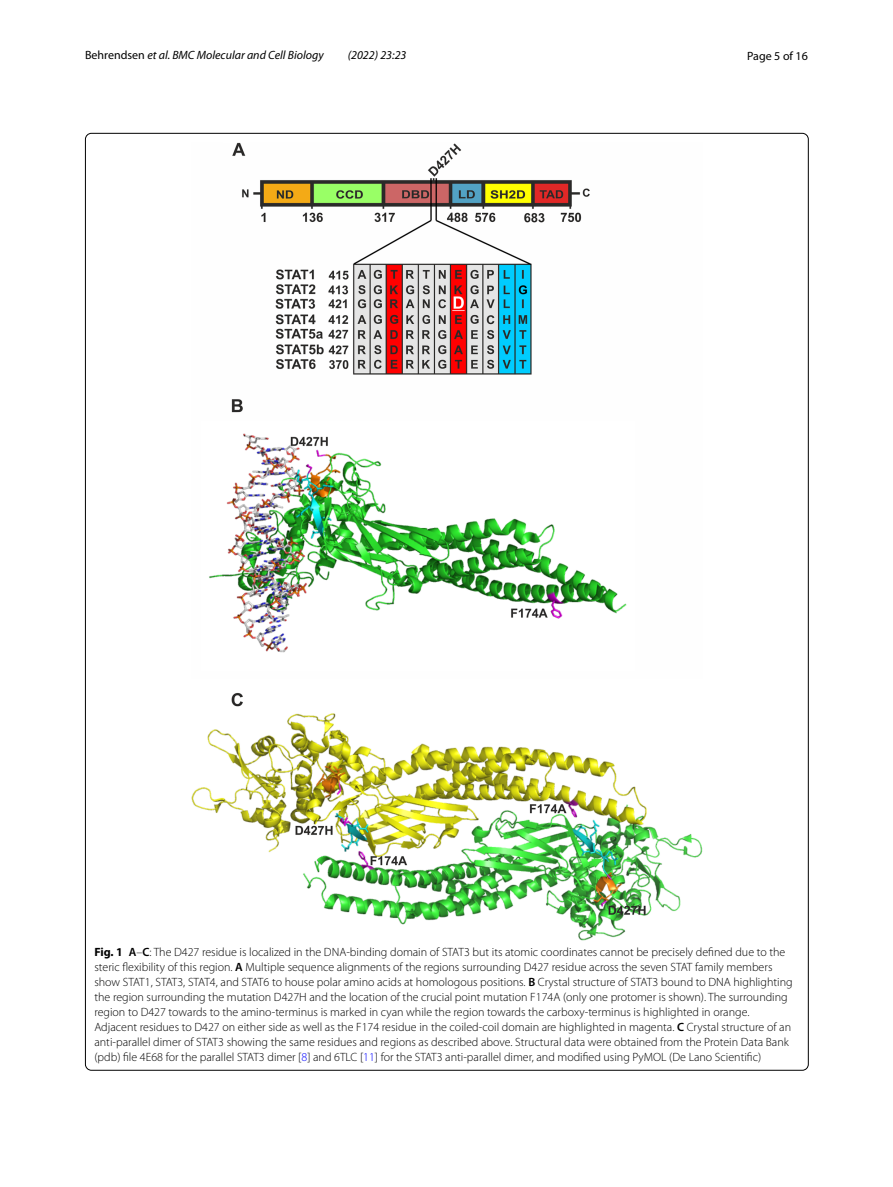
<style>
.page{position:relative;width:893px;height:1187px;background:#fff}
.page>*{position:absolute;margin:0;border:0;box-sizing:border-box;transform-origin:0 0}
.t1{font:300 12px/15px "Myriad Pro";color:#000}
.t2{font:italic 12px "Myriad Pro";color:#000}
.t3{font:12px "Myriad Pro";color:#000}
.s1{font-style:normal}
.s2{font-weight:700}
.s3{font-weight:600}
.s4{color:#00f}
</style>
<div class="page">
<img style="left:192px;top:142px;width:510px;height:798px">
<p class="t2" style="left:85px;top:48px;width:240px"><span class="s1">Behrendsen</span> et al. BMC Molecular and Cell Biology</p>
<p class="t2" style="left:348px;top:48px;width:60px">(2022) 23:23</p>
<p class="t3" style="left:747px;top:48px;width:62px">Page 5 of 16</p>
<p class="t1" style="left:94px;top:944px;width:700px"><span class="s2">Fig. 1</span> <span class="s3">A</span>–<span class="s3">C</span>: The D427 residue is localized in the DNA-binding domain of STAT3 but its atomic coordinates cannot be precisely defined due to the steric flexibility of this region. <span class="s3">A</span> Multiple sequence alignments of the regions surrounding D427 residue across the seven STAT family members show STAT1, STAT3, STAT4, and STAT6 to house polar amino acids at homologous positions. <span class="s3">B</span> Crystal structure of STAT3 bound to DNA highlighting the region surrounding the mutation D427H and the location of the crucial point mutation F174A (only one protomer is shown). The surrounding region to D427 towards to the amino-terminus is marked in cyan while the region towards the carboxy-terminus is highlighted in orange.<br>Adjacent residues to D427 on either side as well as the F174 residue in the coiled-coil domain are highlighted in magenta. <span class="s3">C</span> Crystal structure of an anti-parallel dimer of STAT3 showing the same residues and regions as described above. Structural data were obtained from the Protein Data Bank (pdb) file 4E68 for the parallel STAT3 dimer [<span class="s4">8</span>] and 6TLC [<span class="s4">11</span>] for the STAT3 anti-parallel dimer, and modified using PyMOL (De Lano Scientific)</p>
</div>
